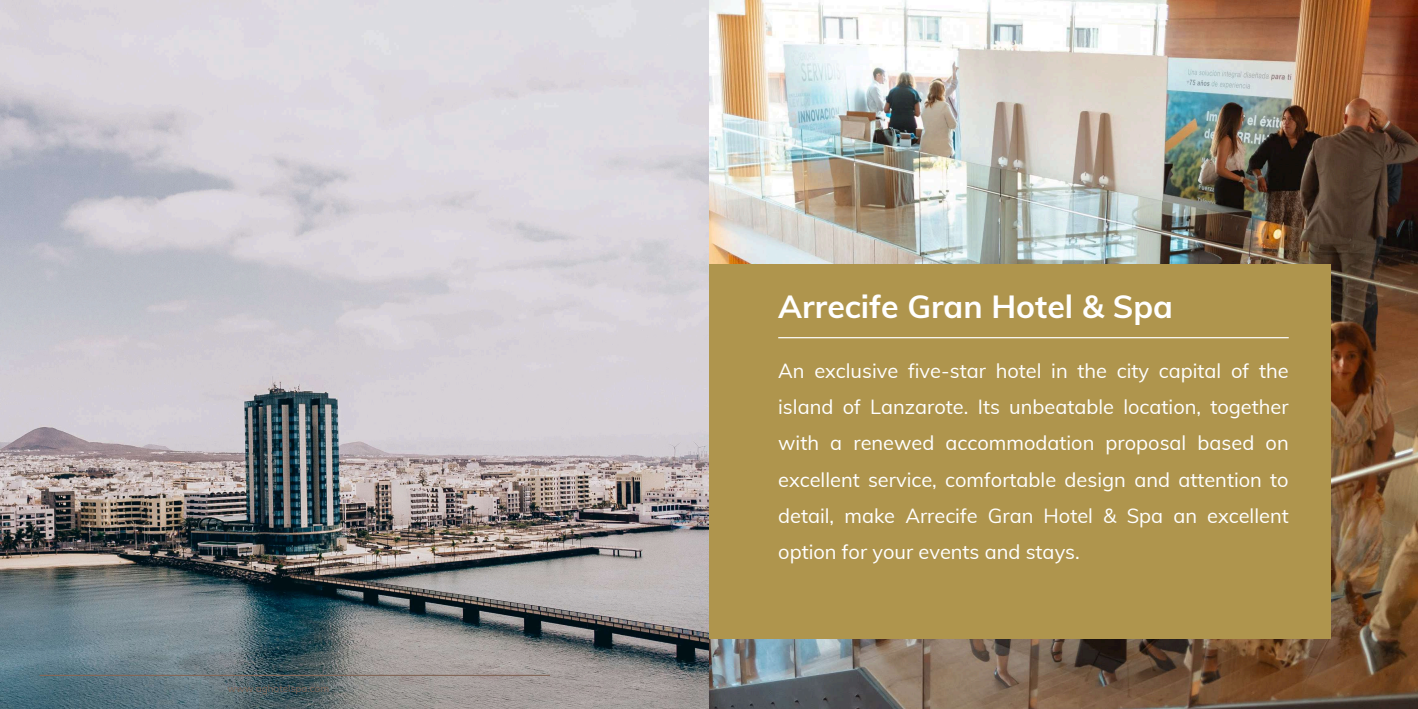
<style>
.page{position:relative;width:1418px;height:709px;background:#fff}
.page>*{position:absolute;margin:0;border:0;box-sizing:border-box;transform-origin:0 0}
.t1{font:700 32px "Muli";color:#fff}
.t2{font:20px/36.3px "Muli";color:#fff;text-align:justify}
.t3{font:10px "Muli";color:#826758}
</style>
<div class="page">
<img style="left:0;top:0;width:709px;height:709px">
<img style="left:709px;top:0;width:708px;height:709px">
<div style="left:709px;top:264px;width:620px;height:374px;background:#af954d"></div>
<hr style="left:40px;top:674px;width:510px;height:2px;background:#826758">
<hr style="left:778px;top:337px;width:510px;height:1px;background:#fff">
<p class="t3" style="left:227px;top:682px;width:104px">www.aghotelspa.com</p>
<h1 class="t1" style="left:778px;top:285px;width:396px">Arrecife Gran Hotel &amp; Spa</h1>
<p class="t2" style="left:778px;top:352px;width:512px">An exclusive five-star hotel in the city capital of the island of Lanzarote. Its unbeatable location, together with a renewed accommodation proposal based on excellent service, comfortable design and attention to detail, make Arrecife Gran Hotel &amp; Spa an excellent option for your events and stays.</p>
</div>
